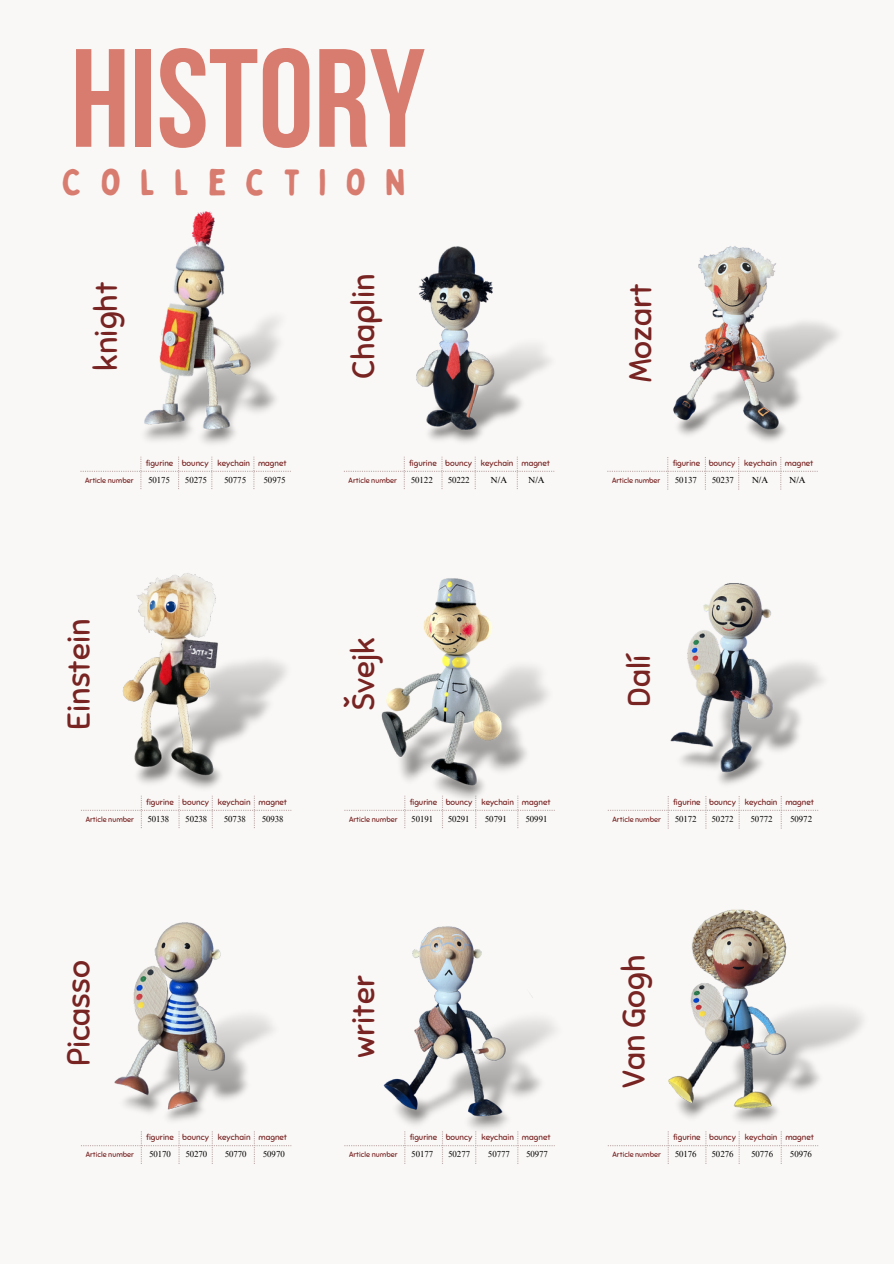
<style>
.page{position:relative;width:894px;height:1264px;background:#fff}
.page>*{position:absolute;margin:0;border:0;box-sizing:border-box;transform-origin:0 0}
.t1{font:700 139.5px "Bebas Neue";color:#d87c70}
.t2{font:36.9px "Bobby Jones Soft";letter-spacing:.505em;color:#d87c70}
.t3{font:31.65px "Sniglet";color:#772423}
.t4{font:8.7px "Times NRMT Pro";color:#000}
.t5{font:8.25px "Sniglet";color:#772423}
.t6{font:7.35px "Sniglet";color:#772423}
</style>
<div class="page">
<div style="left:0;top:0;width:893px;height:1263px;background:#faf8f6"></div>
<img style="left:114px;top:922px;width:159px;height:199px">
<img style="left:673px;top:246px;width:166px;height:196px">
<img style="left:668px;top:909px;width:195px;height:213px">
<img style="left:383px;top:926px;width:172px;height:204px">
<img style="left:416px;top:246px;width:134px;height:196px">
<img style="left:670px;top:583px;width:154px;height:202px">
<img style="left:122px;top:573px;width:164px;height:216px">
<img style="left:144px;top:211px;width:136px;height:233px">
<svg style="left:80px;top:456px;width:211px;height:33px"></svg>
<svg style="left:344px;top:456px;width:210px;height:33px"></svg>
<svg style="left:607px;top:457px;width:210px;height:32px"></svg>
<svg style="left:81px;top:795px;width:210px;height:33px"></svg>
<svg style="left:344px;top:804px;width:210px;height:24px"></svg>
<svg style="left:607px;top:796px;width:211px;height:32px"></svg>
<svg style="left:81px;top:1131px;width:210px;height:32px"></svg>
<svg style="left:344px;top:1131px;width:210px;height:32px"></svg>
<svg style="left:607px;top:1131px;width:211px;height:32px"></svg>
<img style="left:381px;top:578px;width:167px;height:226px">
<p class="t1" style="left:70px;top:42px;width:356px">HISTORY</p>
<p class="t2" style="left:62px;top:159px;width:345px">COLLECTION</p>
<h1 class="t3" style="left:87px;top:371px;width:91px;rotate:-90deg">knight</h1>
<h2 class="t3" style="left:344px;top:379px;width:107px;rotate:-90deg">Chaplin</h2>
<p class="t3" style="left:621px;top:382px;width:100px;rotate:-90deg">Mozart</p>
<p class="t5" style="left:146px;top:458px;width:29px">figurine</p>
<h5 class="t5" style="left:182px;top:458px;width:28px">bouncy</h5>
<h5 class="t5" style="left:217px;top:458px;width:34px">keychain</h5>
<h5 class="t5" style="left:258px;top:458px;width:30px">magnet</h5>
<h5 class="t5" style="left:409px;top:458px;width:29px">figurine</h5>
<h5 class="t5" style="left:445px;top:458px;width:28px">bouncy</h5>
<h5 class="t5" style="left:480px;top:458px;width:34px">keychain</h5>
<p class="t5" style="left:521px;top:458px;width:30px">magnet</p>
<p class="t5" style="left:672px;top:458px;width:29px">figurine</p>
<h5 class="t5" style="left:708px;top:458px;width:28px">bouncy</h5>
<h5 class="t5" style="left:744px;top:458px;width:34px">keychain</h5>
<h5 class="t5" style="left:784px;top:458px;width:30px">magnet</h5>
<h5 class="t6" style="left:85px;top:475px;width:50px">Article number</h5>
<p class="t4" style="left:148px;top:477px;width:23px">50175</p>
<h5 class="t4" style="left:185px;top:477px;width:23px">50275</h5>
<h5 class="t4" style="left:224px;top:477px;width:23px">50775</h5>
<h5 class="t4" style="left:263px;top:477px;width:23px">50975</h5>
<p class="t4" style="left:490px;top:477px;width:18px">N/A</p>
<p class="t4" style="left:528px;top:477px;width:18px">N/A</p>
<h5 class="t4" style="left:751px;top:477px;width:18px">N/A</h5>
<h5 class="t4" style="left:789px;top:477px;width:18px">N/A</h5>
<p class="t6" style="left:348px;top:475px;width:50px">Article number</p>
<p class="t4" style="left:410px;top:477px;width:23px">50122</p>
<p class="t4" style="left:447px;top:477px;width:23px">50222</p>
<h5 class="t6" style="left:612px;top:475px;width:50px">Article number</h5>
<p class="t4" style="left:674px;top:477px;width:23px">50137</p>
<p class="t4" style="left:711px;top:477px;width:23px">50237</p>
<h3 class="t3" style="left:60px;top:729px;width:113px;rotate:-90deg">Einstein</h3>
<h3 class="t3" style="left:344px;top:711px;width:76px;rotate:-90deg">Švejk</h3>
<p class="t3" style="left:619px;top:706px;width:55px;rotate:-90deg">Dalí</p>
<h5 class="t5" style="left:147px;top:797px;width:29px">figurine</h5>
<h5 class="t5" style="left:182px;top:797px;width:28px">bouncy</h5>
<h4 class="t5" style="left:218px;top:797px;width:34px">keychain</h4>
<h4 class="t5" style="left:258px;top:797px;width:30px">magnet</h4>
<p class="t5" style="left:410px;top:797px;width:29px">figurine</p>
<h5 class="t5" style="left:445px;top:797px;width:28px">bouncy</h5>
<h5 class="t5" style="left:481px;top:797px;width:34px">keychain</h5>
<h5 class="t5" style="left:522px;top:797px;width:30px">magnet</h5>
<h4 class="t5" style="left:673px;top:797px;width:29px">figurine</h4>
<h4 class="t5" style="left:709px;top:797px;width:28px">bouncy</h4>
<h3 class="t5" style="left:744px;top:797px;width:34px">keychain</h3>
<p class="t5" style="left:785px;top:797px;width:30px">magnet</p>
<p class="t6" style="left:86px;top:814px;width:50px">Article number</p>
<p class="t4" style="left:147px;top:816px;width:23px">50138</p>
<p class="t4" style="left:185px;top:816px;width:23px">50238</p>
<h5 class="t4" style="left:224px;top:816px;width:23px">50738</h5>
<h5 class="t4" style="left:262px;top:816px;width:23px">50938</h5>
<h5 class="t6" style="left:349px;top:814px;width:50px">Article number</h5>
<p class="t4" style="left:411px;top:816px;width:23px">50191</p>
<p class="t4" style="left:447px;top:816px;width:23px">50291</p>
<h5 class="t4" style="left:485px;top:816px;width:23px">50791</h5>
<h5 class="t4" style="left:525px;top:816px;width:23px">50991</h5>
<p class="t6" style="left:612px;top:814px;width:50px">Article number</p>
<p class="t4" style="left:674px;top:815px;width:23px">50172</p>
<p class="t4" style="left:711px;top:815px;width:23px">50272</p>
<h3 class="t4" style="left:750px;top:815px;width:23px">50772</h3>
<p class="t4" style="left:789px;top:815px;width:23px">50972</p>
<h3 class="t3" style="left:60px;top:1066px;width:107px;rotate:-90deg">Picasso</h3>
<p class="t3" style="left:344px;top:1058px;width:84px;rotate:-90deg">writer</p>
<p class="t3" style="left:614px;top:1088px;width:135px;rotate:-90deg">Van Gogh</p>
<p class="t5" style="left:147px;top:1132px;width:29px">figurine</p>
<h5 class="t5" style="left:182px;top:1132px;width:28px">bouncy</h5>
<h5 class="t5" style="left:218px;top:1132px;width:34px">keychain</h5>
<h5 class="t5" style="left:258px;top:1132px;width:30px">magnet</h5>
<h5 class="t5" style="left:410px;top:1132px;width:29px">figurine</h5>
<h5 class="t5" style="left:445px;top:1132px;width:28px">bouncy</h5>
<h5 class="t5" style="left:481px;top:1132px;width:34px">keychain</h5>
<h5 class="t5" style="left:522px;top:1132px;width:30px">magnet</h5>
<p class="t5" style="left:673px;top:1132px;width:29px">figurine</p>
<p class="t5" style="left:709px;top:1132px;width:28px">bouncy</p>
<p class="t5" style="left:744px;top:1132px;width:34px">keychain</p>
<h5 class="t5" style="left:785px;top:1132px;width:30px">magnet</h5>
<h5 class="t6" style="left:86px;top:1149px;width:50px">Article number</h5>
<p class="t4" style="left:149px;top:1151px;width:23px">50170</p>
<p class="t4" style="left:185px;top:1151px;width:23px">50270</p>
<p class="t4" style="left:225px;top:1151px;width:23px">50770</p>
<p class="t4" style="left:263px;top:1151px;width:23px">50970</p>
<p class="t4" style="left:488px;top:1150px;width:23px">50777</p>
<p class="t4" style="left:526px;top:1150px;width:23px">50977</p>
<h5 class="t4" style="left:751px;top:1150px;width:23px">50776</h5>
<h5 class="t4" style="left:789px;top:1150px;width:23px">50976</h5>
<p class="t6" style="left:349px;top:1149px;width:50px">Article number</p>
<h3 class="t4" style="left:411px;top:1150px;width:23px">50177</h3>
<p class="t4" style="left:448px;top:1150px;width:23px">50277</p>
<h5 class="t6" style="left:612px;top:1149px;width:50px">Article number</h5>
<h5 class="t4" style="left:674px;top:1150px;width:23px">50176</h5>
<h5 class="t4" style="left:711px;top:1150px;width:23px">50276</h5>
</div>
